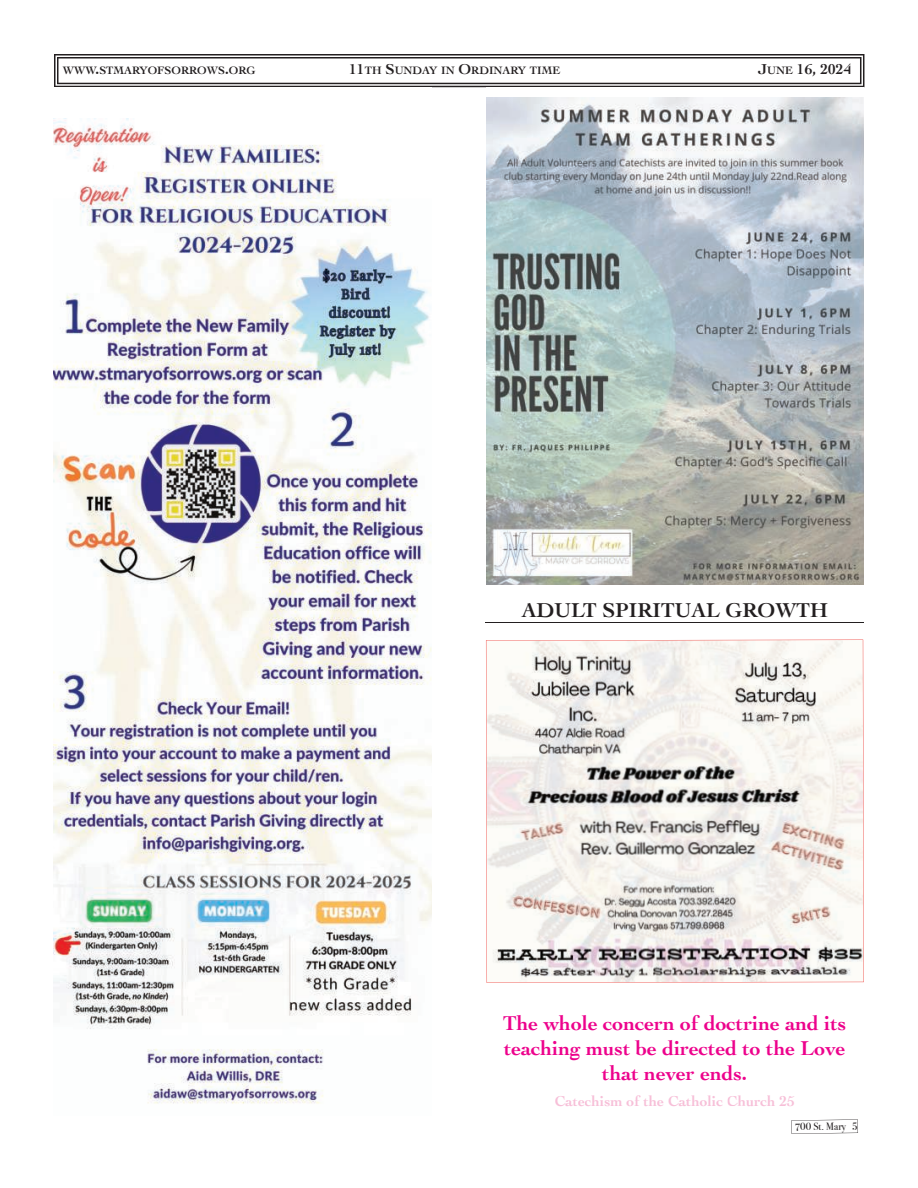
<style>
.page{position:relative;width:918px;height:1188px;background:#fff}
.page>*{position:absolute;margin:0;border:0;box-sizing:border-box;transform-origin:0 0}
.t1{font:700 21px/25.2px "Cochin";color:#ed028c;text-align:center}
.t2{font:700 21px "Cochin";color:#231f20}
.t3{font:700 15px "Cochin";color:#f7bfd8}
.t4{font:700 15px "Cochin";color:#231f20}
.t5{font:700 11.25px "Cochin";color:#231f20}
.t6{font:10.5px "Bodoni Svty Two ITCTT";color:#231f20}
.s1{font-size:15px}
.s2{font-size:11.25px}
</style>
<div class="page">
<hr style="left:486px;top:623px;width:378px;height:1px;background:#231f20">
<svg style="left:54px;top:54px;width:810px;height:33px"></svg>
<svg style="left:791px;top:1119px;width:67px;height:15px"></svg>
<img style="left:53px;top:118px;width:379px;height:986px">
<img style="left:487px;top:98px;width:377px;height:487px">
<svg style="left:486px;top:640px;width:378px;height:343px"></svg>
<p class="t5" style="left:63px;top:66px;width:194px">WWW<span class="s1">.</span>STMARYOFSORROWS<span class="s1">.</span>ORG</p>
<p class="t5" style="left:349px;top:66px;width:213px"><span class="s1">11</span>TH <span class="s1">S</span>UNDAY IN <span class="s1">O</span>RDINARY TIME</p>
<p class="t4" style="left:758px;top:63px;width:95px">J<span class="s2">UNE</span> 16, 2024</p>
<p class="t2" style="left:522px;top:603px;width:308px">ADULT SPIRITUAL GROWTH</p>
<p class="t1" style="left:503px;top:1012px;width:345px">The whole concern of doctrine and its teaching must be directed to the Love that never ends.</p>
<p class="t3" style="left:555px;top:1095px;width:242px">Catechism of the Catholic Church 25</p>
<p class="t6" style="left:795px;top:1123px;width:64px;rotate:-1deg">700 St. Mary 5</p>
</div>
